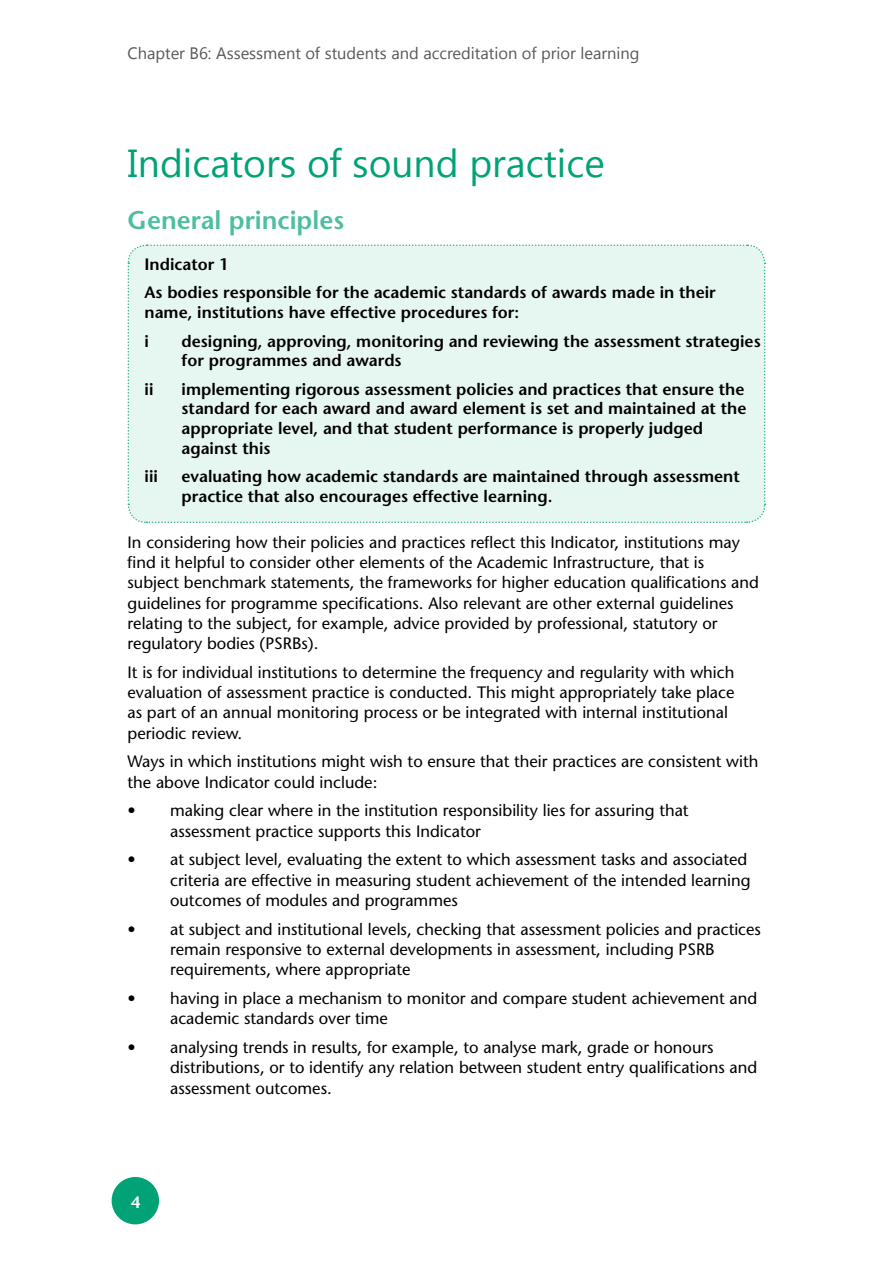
<style>
.page{position:relative;width:893px;height:1263px;background:#fff}
.page>*{position:absolute;margin:0;border:0;box-sizing:border-box;transform-origin:0 0}
.t1{font:39px "Segoe UI";color:#00a276}
.t2{font:600 25.5px "Stone Sans";color:#4dbe9f}
.t3{font:16.5px/20.2px "Stone Sans";color:#000}
.t4{font:600 16.5px/19.8px "Stone Sans";color:#000}
.t5{font:16.5px "Segoe UI";color:#58585a}
.t6{font:600 16.5px "Stone Sans";color:#fff}
</style>
<div class="page">
<div style="left:112px;top:1177px;width:47px;height:47px;background:#00a276;border-radius:50%"></div>
<div style="left:127px;top:244px;width:639px;height:279px;background:#e6f6f1"></div>
<p class="t5" style="left:128px;top:42px;width:513px">Chapter B6: Assessment of students and accreditation of prior learning</p>
<h1 class="t1" style="left:128px;top:136px;width:479px">Indicators of sound practice</h1>
<h2 class="t2" style="left:128px;top:205px;width:218px">General principles</h2>
<p class="t4" style="left:145px;top:250px;width:573px;line-height:28.3px">Indicator 1<br>As bodies responsible for the academic standards of awards made in their</p>
<p class="t4" style="left:145px;top:298px;width:376px;line-height:28.3px">name, institutions have effective procedures for: i</p>
<p class="t4" style="left:182px;top:331px;width:581px">designing, approving, monitoring and reviewing the assessment strategies for programmes and awards</p>
<p class="t4" style="left:145px;top:379px;width:10px">ii</p>
<p class="t4" style="left:182px;top:379px;width:566px">implementing rigorous assessment policies and practices that ensure the standard for each award and award element is set and maintained at the appropriate level, and that student performance is properly judged against this</p>
<p class="t4" style="left:145px;top:467px;width:15px">iii</p>
<p class="t4" style="left:182px;top:467px;width:560px">evaluating how academic standards are maintained through assessment practice that also encourages effective learning.</p>
<p class="t3" style="left:128px;top:532px;width:633px">In considering how their policies and practices reflect this Indicator, institutions may find it helpful to consider other elements of the Academic Infrastructure, that is subject benchmark statements, the frameworks for higher education qualifications and guidelines for programme specifications. Also relevant are other external guidelines relating to the subject, for example, advice provided by professional, statutory or regulatory bodies (PSRBs).</p>
<p class="t3" style="left:128px;top:662px;width:608px">It is for individual institutions to determine the frequency and regularity with which evaluation of assessment practice is conducted. This might appropriately take place as part of an annual monitoring process or be integrated with internal institutional periodic review.</p>
<p class="t3" style="left:128px;top:752px;width:632px">Ways in which institutions might wish to ensure that their practices are consistent with the above Indicator could include:</p>
<p class="t3" style="left:170px;top:801px;width:520px;text-indent:-43px">• making clear where in the institution responsibility lies for assuring that assessment practice supports this Indicator</p>
<p class="t3" style="left:170px;top:850px;width:582px;text-indent:-43px">• at subject level, evaluating the extent to which assessment tasks and associated criteria are effective in measuring student achievement of the intended learning outcomes of modules and programmes</p>
<p class="t3" style="left:170px;top:919px;width:592px;text-indent:-43px">• at subject and institutional levels, checking that assessment policies and practices remain responsive to external developments in assessment, including PSRB requirements, where appropriate</p>
<p class="t3" style="left:170px;top:988px;width:589px;text-indent:-43px">• having in place a mechanism to monitor and compare student achievement and academic standards over time</p>
<p class="t3" style="left:170px;top:1037px;width:589px;text-indent:-43px">• analysing trends in results, for example, to analyse mark, grade or honours distributions, or to identify any relation between student entry qualifications and assessment outcomes.</p>
<p class="t6" style="left:131px;top:1192px;width:11px">4</p>
</div>
